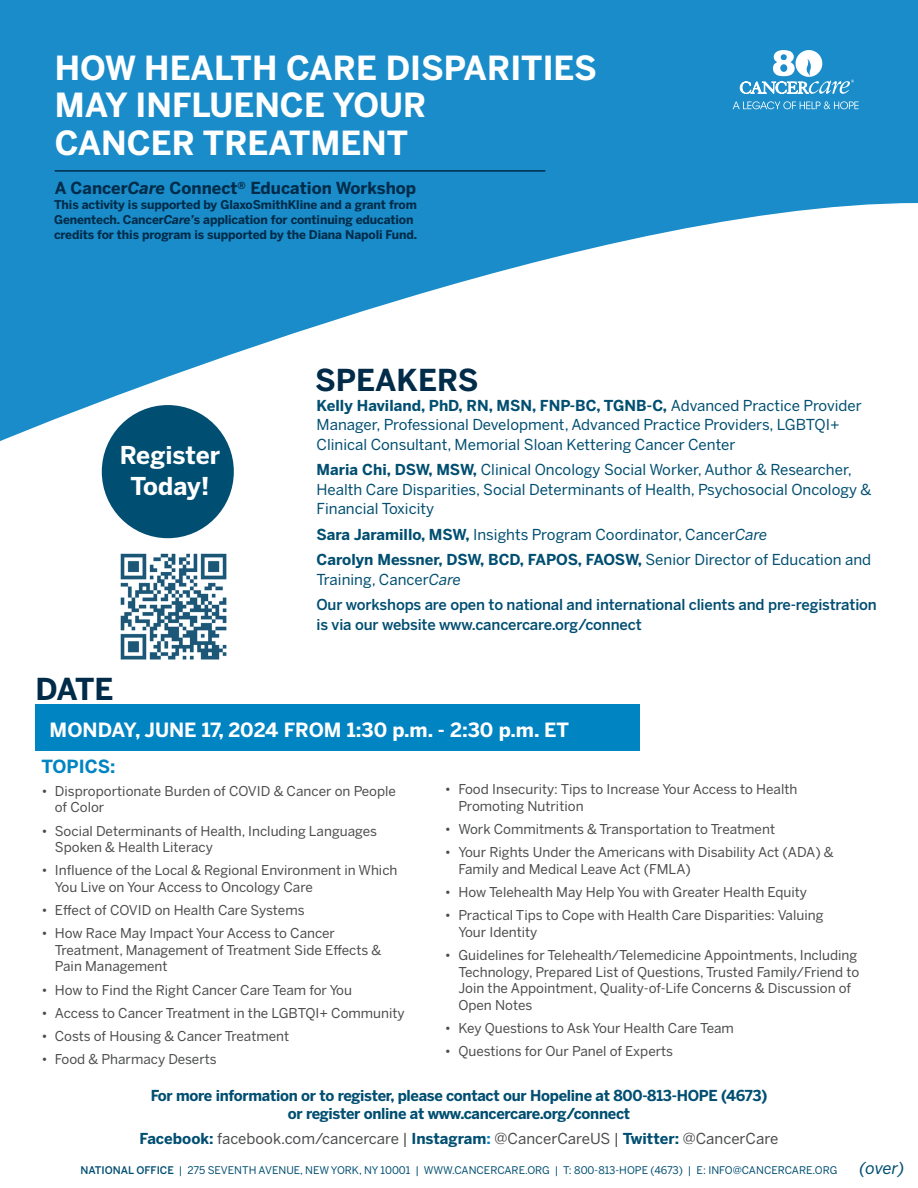
<style>
.page{position:relative;width:918px;height:1188px;background:#fff}
.page>*{position:absolute;margin:0;border:0;box-sizing:border-box;transform-origin:0 0}
.t1{font:700 33px/37.5px "Benton Sans";color:#fff}
.t2{font:700 30px "Benton Sans";color:#002b49}
.t3{font:700 24.45px "Benton Sans";color:#fff}
.Pa6{font:700 19.5px "Benton Sans";color:#fff}
.Leadder{font:700 18px "Benton Sans";color:#0084c2}
.Main_Intro{font:700 16.5px "Benton Sans";color:#002b49}
.Leadder-2{font:italic 16.5px "Benton Sans";color:#004e71}
.Pa6-2{font:15px/19.5px "Benton Sans";color:#004e71}
.Leadder-3{font:700 15px/18px "Benton Sans";letter-spacing:-.02em;color:#004e71;text-align:center}
.Pa6-3{font:500 15px/19.5px "Benton Sans";letter-spacing:-.01em;color:#004e71}
.Leadder-4{font:15px "Benton Sans";color:#4b4c4d}
.t4{font:13.5px/16.5px "Benton Sans";color:#4b4c4d}
.Leadder-5{font:700 12px/15px "Benton Sans";letter-spacing:-.01em;color:#002b49}
.t5{font:10.5px "Benton Sans";color:#004e71}
.s1{font-style:italic}
.s2{font-weight:700}
.s3{font-weight:700;color:#004e71}
.s4{font-weight:700;color:#0084c2}
.s5{font-weight:500}
</style>
<div class="page">
<svg style="left:0;top:0;width:918px;height:441px;fill:#198cc9"></svg>
<hr style="left:55px;top:170px;width:490px;height:2px;background:#002b49">
<div style="left:102px;top:405px;width:132px;height:133px;background:#004e71;border-radius:50%"></div>
<div style="left:35px;top:705px;width:605px;height:46px;background:#0084c2"></div>
<img style="left:120px;top:553px;width:107px;height:107px">
<svg style="left:733px;top:101px;width:126px;height:8px"></svg>
<svg style="left:740px;top:49px;width:114px;height:45px"></svg>
<p class="t1" style="left:55px;top:49px;width:544px">HOW HEALTH CARE DISPARITIES<br>MAY INFLUENCE YOUR<br>CANCER TREATMENT</p>
<p class="Main_Intro" style="left:55px;top:179px;width:363px">A Cancer<span class="s1">Care</span> Connect<sup>®</sup> Education Workshop</p>
<p class="Leadder-5" style="left:54px;top:197px;width:365px">This activity is supported by GlaxoSmithKline and a grant from<br>Genentech. Cancer<span class="s1">Care’</span>s application for continuing education credits for this program is supported by the Diana Napoli Fund.</p>
<p class="t3" style="left:120px;top:440px;width:102px">Register</p>
<p class="t3" style="left:130px;top:471px;width:81px">Today!</p>
<p class="t2" style="left:35px;top:671px;width:80px">DATE</p>
<p class="t2" style="left:315px;top:362px;width:165px">SPEAKERS</p>
<p class="Pa6-2" style="left:317px;top:395px;width:547px"><span class="s2">Kelly Haviland, PhD, RN, MSN, FNP-BC, TGNB-C,</span> Advanced Practice Provider<br>Manager, Professional Development, Advanced Practice Providers, LGBTQI+<br>Clinical Consultant, Memorial Sloan Kettering Cancer Center</p>
<p class="Pa6-2" style="left:317px;top:460px;width:556px"><span class="s2">Maria Chi, DSW, MSW,</span> Clinical Oncology Social Worker, Author &amp; Researcher,<br>Health Care Disparities, Social Determinants of Health, Psychosocial Oncology &amp;<br>Financial Toxicity</p>
<p class="Pa6-2" style="left:317px;top:524px;width:452px"><span class="s2">Sara Jaramillo, MSW,</span> Insights Program Coordinator, Cancer<span class="s1">Care</span></p>
<p class="Pa6-2" style="left:317px;top:550px;width:556px"><span class="s2">Carolyn Messner, DSW, BCD, FAPOS, FAOSW,</span> Senior Director of Education and<br>Training, Cancer<span class="s1">Care</span></p>
<p class="Pa6-3" style="left:317px;top:595px;width:562px">Our workshops are open to national and international clients and pre-registration is via our website www.cancercare.org/connect</p>
<p class="Pa6" style="left:50px;top:718px;width:521px">MONDAY, JUNE 17, 2024 FROM 1:30 p.m. - 2:30 p.m. ET</p>
<p class="Leadder" style="left:41px;top:755px;width:76px">TOPICS:</p>
<p class="t4" style="left:55px;top:782px;width:343px;text-indent:-14px">• Disproportionate Burden of COVID &amp; Cancer on People of Color</p>
<p class="t4" style="left:55px;top:822px;width:324px;text-indent:-14px">• Social Determinants of Health, Including Languages<br>Spoken &amp; Health Literacy</p>
<p class="t4" style="left:55px;top:862px;width:344px;text-indent:-14px">• Influence of the Local &amp; Regional Environment in Which<br>You Live on Your Access to Oncology Care</p>
<p class="t4" style="left:41px;top:902px;width:265px">• Effect of COVID on Health Care Systems</p>
<p class="t4" style="left:55px;top:925px;width:328px;text-indent:-14px">• How Race May Impact Your Access to Cancer<br>Treatment, Management of Treatment Side Effects &amp;<br>Pain Management</p>
<p class="t4" style="left:41px;top:981px;width:312px">• How to Find the Right Cancer Care Team for You</p>
<p class="t4" style="left:41px;top:1004px;width:365px">• Access to Cancer Treatment in the LGBTQI+ Community</p>
<p class="t4" style="left:41px;top:1028px;width:249px">• Costs of Housing &amp; Cancer Treatment</p>
<p class="t4" style="left:41px;top:1051px;width:177px">• Food &amp; Pharmacy Deserts</p>
<p class="t4" style="left:458px;top:781px;width:340px;text-indent:-14px">• Food Insecurity: Tips to Increase Your Access to Health<br>Promoting Nutrition</p>
<p class="t4" style="left:445px;top:821px;width:332px">• Work Commitments &amp; Transportation to Treatment</p>
<p class="t4" style="left:458px;top:844px;width:377px;text-indent:-14px">• Your Rights Under the Americans with Disability Act (ADA) &amp;<br>Family and Medical Leave Act (FMLA)</p>
<p class="t4" style="left:445px;top:884px;width:363px">• How Telehealth May Help You with Greater Health Equity</p>
<p class="t4" style="left:458px;top:907px;width:367px;text-indent:-14px">• Practical Tips to Cope with Health Care Disparities: Valuing<br>Your Identity</p>
<p class="t4" style="left:458px;top:947px;width:402px;text-indent:-14px">• Guidelines for Telehealth/Telemedicine Appointments, Including Technology, Prepared List of Questions, Trusted Family/Friend to Join the Appointment, Quality-of-Life Concerns &amp; Discussion of Open Notes</p>
<p class="t4" style="left:445px;top:1020px;width:291px">• Key Questions to Ask Your Health Care Team</p>
<p class="t4" style="left:445px;top:1043px;width:230px">• Questions for Our Panel of Experts</p>
<p class="Leadder-3" style="left:151px;top:1087px;width:618px">For more information or to register, please contact our Hopeline at 800-813-HOPE (4673) or register online at www.cancercare.org/connect</p>
<p class="Leadder-4" style="left:140px;top:1130px;width:640px"><span class="s3">Facebook:</span> facebook.com/cancercare | <span class="s3">Instagram</span><span class="s4">:</span> @CancerCareUS | <span class="s3">Twitter:</span> @CancerCare</p>
<p class="t5" style="left:81px;top:1164px;width:758px"><span class="s5">NATIONAL OFFICE</span> | 275 SEVENTH AVENUE, NEW YORK, NY 10001 | WWW.CANCERCARE.ORG | T: 800-813-HOPE (4673) | E: INFO@CANCERCARE.ORG</p>
<p class="Leadder-2" style="left:859px;top:1158px;width:47px">(over)</p>
</div>
